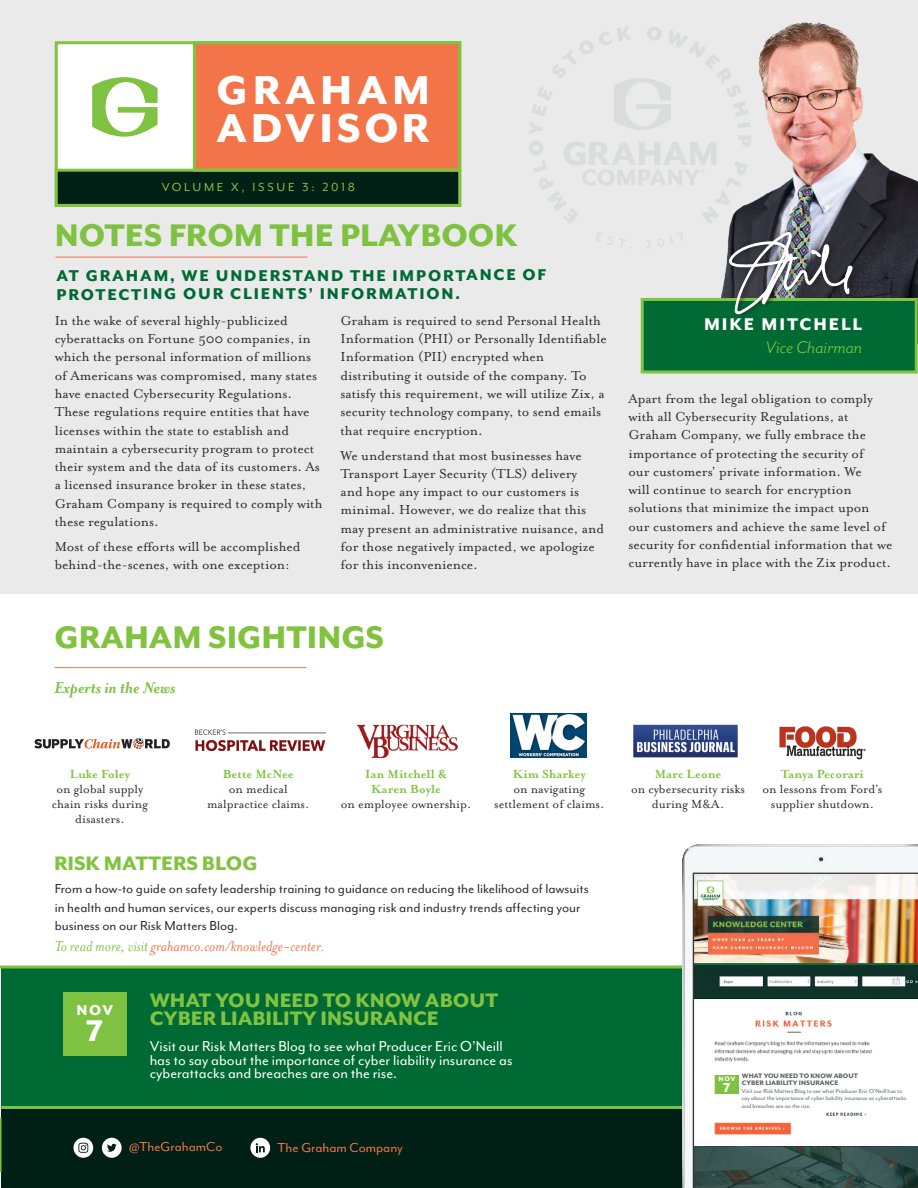
<style>
.page{position:relative;width:918px;height:1188px;background:#fff}
.page>*{position:absolute;margin:0;border:0;box-sizing:border-box;transform-origin:0 0}
.t1{font:800 46.5px "Mr Eaves Mod OT";letter-spacing:.08em;color:#fff}
.t2{font:800 46.5px "Mr Eaves Mod OT";letter-spacing:.1em;color:#fff}
.t3{font:800 36px "Mr Eaves Mod OT";color:#7fc241}
.t4{font:800 36px "Mr Eaves Mod OT";color:#81c340}
.Body-New{font:800 34.5px "Mr Eaves Mod OT";color:#fff}
.Body-New-2{font:800 22.5px "Mr Eaves Mod OT";color:#81c340}
.t5{font:800 19.5px "Mr Eaves Mod OT";letter-spacing:.1em;color:#fff}
.t6{font:italic 19.5px "Mr Eaves San OT";color:#81c340}
.Body-New-3{font:800 18px/18.5px "Mr Eaves Mod OT";letter-spacing:.1em;color:#006a35}
.Body-New-4{font:italic 700 18px "Mrs Eaves OT";color:#7fc241}
.Body-New-5{font:16.5px "Mr Eaves Mod OT";color:#fff}
.Body-New-6{font:italic 16.5px "Mrs Eaves OT";color:#f37449}
.Body-New-7{font:800 16.5px "Mr Eaves Mod OT";color:#fff}
.Body-New-8{font:15px/18.3px "Mrs Eaves OT";color:#2b2c2b}
.Body-New-9{font:15px/18.3px "Mr Eaves Mod OT";color:#2c2d2c}
.Body-New-10{font:15px "Mr Eaves Mod OT";color:#f37449}
.Body-New-11{font:800 15px "Mr Eaves Mod OT";color:#fff}
.Body-New-12{font:13.5px/15px "Mrs Eaves OT";color:#2c2d2c;text-align:center}
.Body-New-13{font:700 13.5px "Mrs Eaves OT";color:#81c340}
.t7{font:13.5px "Mr Eaves Mod OT";letter-spacing:.2em;color:#81c340}
.t8{font:800 7.5px "Mr Eaves Mod OT";color:#5f6369}
.Body-New-14{font:800 7.5px "Mr Eaves Mod OT";color:#fff}
.Body-New-15{font:6.75px/7.5px "Mr Eaves Mod OT";color:#5f6369}
.s1{color:#81c340}
.s2{font-size:15px;color:#81c340}
</style>
<div class="page">
<div style="left:1px;top:967px;width:917px;height:166px;background:#006a35"></div>
<div style="left:1px;top:1107px;width:917px;height:81px;background:#001f15"></div>
<hr style="left:0;top:966px;width:918px;height:3px;background:#7fc241">
<hr style="left:1px;top:1106px;width:917px;height:3px;background:#7fc241">
<div style="left:102px;top:1138px;width:20px;height:20px;background:#fff;border-radius:50%"></div>
<svg style="left:107px;top:1144px;width:10px;height:8px"></svg>
<svg style="left:74px;top:1138px;width:19px;height:20px"></svg>
<svg style="left:78px;top:1143px;width:10px;height:10px"></svg>
<div style="left:250px;top:1138px;width:20px;height:20px;background:#fff;border-radius:50%"></div>
<svg style="left:256px;top:1143px;width:9px;height:9px"></svg>
<hr style="left:55px;top:667px;width:252px;height:1px;background:#f37449">
<div style="left:63px;top:992px;width:64px;height:64px;background:#7fc241"></div>
<img style="left:666px;top:844px;width:252px;height:344px">
<img style="left:696px;top:1000px;width:222px;height:141px">
<div style="left:0;top:0;width:918px;height:594px;background:#e9eae9"></div>
<svg style="left:596px;top:232px;width:36px;height:16px"></svg>
<svg style="left:646px;top:232px;width:36px;height:16px"></svg>
<svg style="left:529px;top:27px;width:184px;height:197px"></svg>
<div style="left:55px;top:41px;width:406px;height:166px;background:#fff;border:3px solid #81c340"></div>
<div style="left:55px;top:169px;width:406px;height:38px;background:#001f15;border:3px solid #81c340"></div>
<svg style="left:191px;top:41px;width:271px;height:132px;background:#e87a49"></svg>
<svg style="left:92px;top:77px;width:66px;height:60px"></svg>
<hr style="left:56px;top:257px;width:252px;height:1px;background:#f37449">
<img style="left:713px;top:22px;width:205px;height:276px">
<div style="left:642px;top:299px;width:274px;height:73px;background:#006a35"></div>
<div style="left:641px;top:298px;width:277px;height:76px;border:3px solid #81c340"></div>
<div style="left:727px;top:227px;width:134px;height:92px;background:#231f20;opacity:.75"></div>
<svg style="left:728px;top:231px;width:125px;height:143px"></svg>
<img style="left:194px;top:729px;width:132px;height:22px">
<img style="left:357px;top:724px;width:101px;height:34px">
<img style="left:511px;top:714px;width:76px;height:43px">
<img style="left:633px;top:724px;width:105px;height:34px">
<img style="left:779px;top:727px;width:87px;height:33px">
<div style="left:715px;top:1075px;width:24px;height:19px;background:#7fc241"></div>
<div style="left:742px;top:1071px;width:167px;height:38px;background:#fff"></div>
<svg style="left:0;top:1118px;width:2px;height:54px"></svg>
<svg style="left:34px;top:738px;width:136px;height:11px"></svg>
<p class="t2" style="left:217px;top:65px;width:215px">GRAHAM</p>
<p class="t1" style="left:217px;top:103px;width:214px">ADVISOR</p>
<p class="t7" style="left:162px;top:180px;width:195px">VOLUME X, ISSUE 3: 2018</p>
<p class="t3" style="left:55px;top:216px;width:464px">NOTES FROM THE PLAYBOOK</p>
<p class="Body-New-3" style="left:57px;top:267px;width:491px">AT GRAHAM, WE UNDERSTAND THE IMPORTANCE OF<br>PROTECTING OUR CLIENTS’ INFORMATION.</p>
<p class="Body-New-8" style="left:55px;top:311px;width:269px">In the wake of several highly-publicized cyberattacks on Fortune 500 companies, in which the personal information of millions of Americans was compromised, many states have enacted Cybersecurity Regulations.<br>These regulations require entities that have licenses within the state to establish and maintain a cybersecurity program to protect their system and the data of its customers. As a licensed insurance broker in these states, Graham Company is required to comply with these regulations.</p>
<p class="Body-New-8" style="left:55px;top:538px;width:247px">Most of these efforts will be accomplished behind-the-scenes, with one exception:</p>
<p class="Body-New-8" style="left:340px;top:311px;width:268px">Graham is required to send Personal Health Information (PHI) or Personally Identifiable Information (PII) encrypted when distributing it outside of the company. To satisfy this requirement, we will utilize Zix, a security technology company, to send emails that require encryption.</p>
<p class="Body-New-8" style="left:340px;top:446px;width:265px">We understand that most businesses have Transport Layer Security (TLS) delivery<br>and hope any impact to our customers is minimal. However, we do realize that this may present an administrative nuisance, and for those negatively impacted, we apologize for this inconvenience.</p>
<p class="t4" style="left:55px;top:618px;width:331px">GRAHAM SIGHTINGS</p>
<p class="Body-New-4" style="left:55px;top:678px;width:122px">Experts in the News</p>
<p class="t5" style="left:704px;top:313px;width:160px">MIKE MITCHELL</p>
<p class="t6" style="left:766px;top:336px;width:98px">Vice Chairman</p>
<p class="Body-New-8" style="left:628px;top:389px;width:265px">Apart from the legal obligation to comply with all Cybersecurity Regulations, at Graham Company, we fully embrace the importance of protecting the security of<br>our customers’ private information. We<br>will continue to search for encryption solutions that minimize the impact upon our customers and achieve the same level of security for confidential information that we currently have in place with the Zix product.</p>
<p class="Body-New-13" style="left:70px;top:767px;width:62px">Luke Foley</p>
<p class="Body-New-12" style="left:52px;top:782px;width:98px">on global supply chain risks during disasters.</p>
<p class="Body-New-13" style="left:223px;top:767px;width:72px">Bette McNee</p>
<p class="Body-New-12" style="left:207px;top:782px;width:104px">on medical malpractice claims.</p>
<p class="Body-New-13" style="left:365px;top:767px;width:83px">Ian Mitchell &amp;</p>
<p class="Body-New-13" style="left:371px;top:782px;width:72px">Karen Boyle</p>
<p class="Body-New-12" style="left:341px;top:797px;width:132px">on employee ownership.</p>
<p class="Body-New-13" style="left:513px;top:767px;width:75px">Kim Sharkey</p>
<p class="Body-New-12" style="left:494px;top:782px;width:112px">on navigating settlement of claims.</p>
<p class="Body-New-2" style="left:54px;top:851px;width:205px">RISK MATTERS BLOG</p>
<p class="Body-New-9" style="left:55px;top:880px;width:536px">From a how-to guide on safety leadership training to guidance on reducing the likelihood of lawsuits in health and human services, our experts discuss managing risk and industry trends affecting your business on our Risk Matters Blog.</p>
<p class="Body-New-6" style="left:55px;top:937px;width:271px"><span class="s1">To read more, visit</span> grahamco.com/knowledge-center<span class="s2">.</span></p>
<p class="Body-New-7" style="left:76px;top:1001px;width:38px">NOV</p>
<p class="Body-New" style="left:86px;top:1012px;width:18px">7</p>
<p class="Body-New-2" style="left:150px;top:988px;width:350px">WHAT YOU NEED TO KNOW ABOUT</p>
<p class="Body-New-2" style="left:150px;top:1006px;width:291px">CYBER LIABILITY INSURANCE</p>
<p class="Body-New-5" style="left:150px;top:1037px;width:355px">Visit our Risk Matters Blog to see what Producer Eric O’Neill</p>
<p class="Body-New-5" style="left:150px;top:1051px;width:364px">has to say about the importance of cyber liability insurance as</p>
<p class="Body-New-5" style="left:150px;top:1064px;width:249px">cyberattacks and breaches are on the rise.</p>
<p class="Body-New-10" style="left:129px;top:1139px;width:95px">@TheGrahamCo</p>
<p class="Body-New-10" style="left:278px;top:1140px;width:127px">The Graham Company</p>
<p class="Body-New-13" style="left:655px;top:767px;width:68px">Marc Leone</p>
<p class="Body-New-12" style="left:631px;top:782px;width:115px">on cybersecurity risks during M&amp;A.</p>
<p class="Body-New-13" style="left:781px;top:767px;width:85px">Tanya Pecorari</p>
<p class="Body-New-12" style="left:762px;top:781px;width:121px">on lessons from Ford’s supplier shutdown.</p>
<p class="t8" style="left:742px;top:1071px;width:118px">WHAT YOU NEED TO KNOW ABOUT</p>
<p class="t8" style="left:742px;top:1079px;width:98px">CYBER LIABILITY INSURANCE</p>
<p class="Body-New-15" style="left:742px;top:1087px;width:166px">Visit our Risk Matters Blog to see what Producer Eric O’Neill has to say about the importance of cyber liability insurance as cyberattacks and breaches are on the rise.</p>
<p class="Body-New-14" style="left:719px;top:1075px;width:18px">NOV</p>
<p class="Body-New-11" style="left:723px;top:1079px;width:9px">7</p>
</div>
